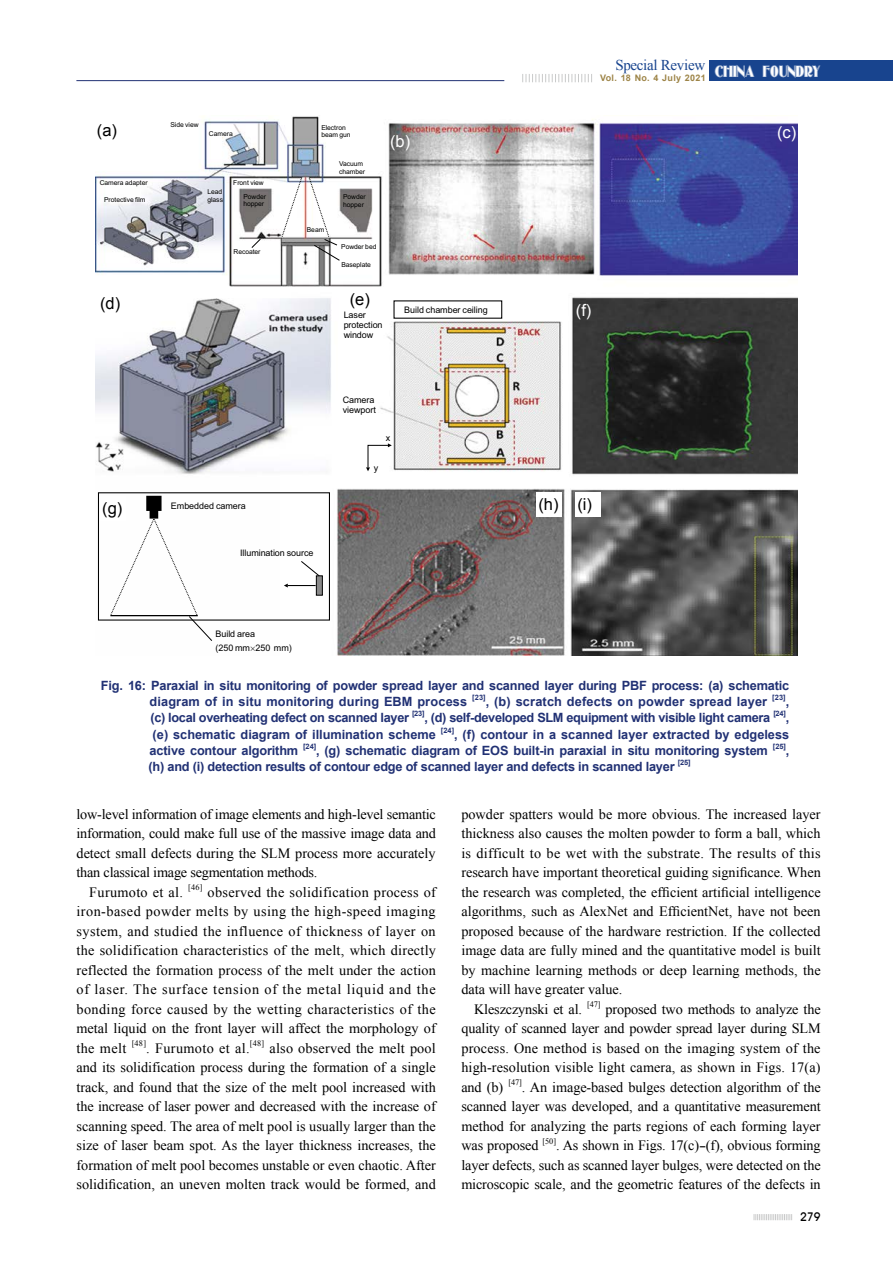
<style>
.page{position:relative;width:893px;height:1263px;background:#fff}
.page>*{position:absolute;margin:0;border:0;box-sizing:border-box;transform-origin:0 0}
.t1{font:16.5px "Arial";color:#000}
.t2{font:16.5px "Arial";color:#fff}
.t3{font:15.6px "Oldgate Lane Outline";color:#fff}
.t4{font:15px "Times New Roman";letter-spacing:-.02em;color:#18448e}
.t5{font:14.25px/19.5px "Times New Roman";color:#000;text-align:justify}
.t6{font:14.25px "Times New Roman";letter-spacing:.02em;color:#000}
.t7{font:14.25px "Times New Roman";letter-spacing:.025em;color:#000}
.t8{font:700 12.75px/16.4px "Arial";letter-spacing:-.015em;color:#213174}
.t9{font:700 12.75px "Arial";letter-spacing:.01em;color:#213174}
.t10{font:500 12px "Avant Garde IT Cby BT";color:#000}
.t11{font:9px/10.2px "Arial";letter-spacing:-.005em;color:#000}
.t12{font:700 9px "Arial";letter-spacing:.03em;color:#9d8447}
.t13{font:9px "FZSTK GBK1 0";color:#000}
.t14{font:8.25px "Times New Roman";letter-spacing:.01em;color:#000}
.t15{font:700 7.5px "Arial";letter-spacing:-.01em;color:#213174}
.t16{font:6.75px/7.4px "Arial";letter-spacing:-.005em;color:#000}
</style>
<div class="page">
<svg style="left:754px;top:1214px;width:38px;height:6px"></svg>
<div style="left:709px;top:60px;width:184px;height:21px;background:#18448e"></div>
<svg style="left:522px;top:74px;width:70px;height:8px"></svg>
<hr style="left:76px;top:80px;width:428px;height:1px;background:#213174">
<img style="left:95px;top:116px;width:702px;height:539px">
<div style="left:98px;top:492px;width:232px;height:129px;border:1px solid #000"></div>
<svg style="left:110px;top:496px;width:211px;height:146px"></svg>
<div style="left:316px;top:575px;width:7px;height:21px;background:#898989;border:1px solid #000"></div>
<svg style="left:366px;top:443px;width:26px;height:28px"></svg>
<svg style="left:251px;top:176px;width:90px;height:85px"></svg>
<div style="left:95px;top:118px;width:26px;height:25px;background:#fff"></div>
<div style="left:98px;top:292px;width:26px;height:24px;background:#fff"></div>
<div style="left:100px;top:496px;width:26px;height:25px;background:#fff"></div>
<div style="left:536px;top:492px;width:26px;height:25px;background:#fff"></div>
<div style="left:575px;top:492px;width:26px;height:25px;background:#fff"></div>
<p class="t1" style="left:97px;top:119px;width:22px">(a)</p>
<p class="t16" style="left:170px;top:122px;width:30px">Side view</p>
<p class="t16" style="left:209px;top:130px;width:25px">Camera</p>
<p class="t16" style="left:321px;top:124px;width:31px">Electron beam gun</p>
<p class="t16" style="left:339px;top:160px;width:27px;line-height:8.1px">Vacuum chamber</p>
<p class="t16" style="left:100px;top:180px;width:49px">Camera adapter</p>
<p class="t16" style="left:104px;top:196px;width:43px">Protective film</p>
<p class="t16" style="left:207px;top:188px;width:17px;line-height:7.9px">Lead glass</p>
<p class="t16" style="left:243px;top:177px;width:24px;line-height:14px;text-indent:-10px">Front view<br>Powder</p>
<p class="t16" style="left:243px;top:201px;width:22px">hopper</p>
<p class="t16" style="left:233px;top:248px;width:29px">Recoater</p>
<p class="t16" style="left:307px;top:226px;width:19px">Beam</p>
<p class="t16" style="left:343px;top:193px;width:24px;line-height:8.2px">Powder hopper</p>
<p class="t16" style="left:341px;top:244px;width:37px">Powder bed</p>
<p class="t16" style="left:341px;top:261px;width:31px">Baseplate</p>
<p class="t2" style="left:390px;top:131px;width:22px">(b)</p>
<p class="t1" style="left:100px;top:293px;width:22px">(d)</p>
<p class="t1" style="left:350px;top:289px;width:22px">(e)</p>
<p class="t11" style="left:344px;top:310px;width:40px">Laser protection window</p>
<p class="t11" style="left:404px;top:305px;width:85px">Build chamber ceiling</p>
<p class="t4" style="left:615px;top:55px;width:91px">Special Review</p>
<p class="t12" style="left:600px;top:72px;width:107px">Vol. 18 No. 4 July 2021</p>
<p class="t3" style="left:715px;top:62px;width:107px">CHINA FOUNDRY</p>
<p class="t2" style="left:777px;top:121px;width:21px">(c)</p>
<p class="t2" style="left:576px;top:299px;width:17px">(f)</p>
<p class="t11" style="left:343px;top:395px;width:35px">Camera viewport</p>
<p class="t11" style="left:386px;top:434px;width:6px">x</p>
<p class="t11" style="left:374px;top:464px;width:6px">y</p>
<p class="t1" style="left:102px;top:497px;width:22px">(g)</p>
<p class="t1" style="left:538px;top:493px;width:55px">(h) (i)</p>
<p class="t11" style="left:171px;top:502px;width:76px">Embedded camera</p>
<p class="t11" style="left:240px;top:548px;width:75px">Illumination source</p>
<p class="t11" style="left:216px;top:628px;width:78px;line-height:13.6px">Build area<br>(250 mm 250 mm)</p>
<p class="t13" style="left:250px;top:642px;width:7px">×</p>
<p class="t8" style="left:150px;top:677px;width:641px;text-indent:-49px">Fig. 16: Paraxial in situ monitoring of powder spread layer and scanned layer during PBF process: (a) schematic diagram of in situ monitoring during EBM process</p>
<p class="t15" style="left:472px;top:692px;width:15px">[23]</p>
<p class="t9" style="left:486px;top:693px;width:283px">, (b) scratch defects on powder spread layer</p>
<p class="t15" style="left:772px;top:692px;width:15px">[23]</p>
<p class="t8" style="left:786px;top:694px;width:5px">,</p>
<p class="t8" style="left:150px;top:710px;width:260px">(c) local overheating defect on scanned layer</p>
<p class="t15" style="left:412px;top:709px;width:14px">[23]</p>
<p class="t8" style="left:424px;top:710px;width:347px">, (d) self-developed SLM equipment with visible light camera</p>
<p class="t15" style="left:773px;top:709px;width:14px">[24]</p>
<p class="t8" style="left:786px;top:710px;width:5px">,</p>
<p class="t8" style="left:153px;top:726px;width:285px">(e) schematic diagram of illumination scheme</p>
<p class="t15" style="left:441px;top:725px;width:15px">[24]</p>
<p class="t8" style="left:454px;top:726px;width:337px">, (f) contour in a scanned layer extracted by edgeless</p>
<p class="t8" style="left:150px;top:743px;width:150px">active contour algorithm</p>
<p class="t15" style="left:303px;top:741px;width:15px">[24]</p>
<p class="t8" style="left:316px;top:743px;width:453px">, (g) schematic diagram of EOS built-in paraxial in situ monitoring system</p>
<p class="t15" style="left:773px;top:741px;width:15px">[25]</p>
<p class="t8" style="left:786px;top:743px;width:5px">,</p>
<p class="t8" style="left:149px;top:759px;width:528px">(h) and (i) detection results of contour edge of scanned layer and defects in scanned layer</p>
<p class="t15" style="left:678px;top:758px;width:14px">[25]</p>
<p class="t5" style="left:77px;top:804px;width:361px">low-level information of image elements and high-level semantic</p>
<p class="t5" style="left:77px;top:823px;width:361px">information, could make full use of the massive image data and</p>
<p class="t5" style="left:77px;top:843px;width:361px">detect small defects during the SLM process more accurately</p>
<p class="t5" style="left:77px;top:862px;width:242px">than classical image segmentation methods.</p>
<p class="t7" style="left:89px;top:882px;width:95px">Furumoto et al.</p>
<p class="t14" style="left:188px;top:882px;width:16px">[46]</p>
<p class="t5" style="left:77px;top:882px;width:361px;text-indent:131px">observed the solidification process of iron-based powder melts by using the high-speed imaging system, and studied the influence of thickness of layer on the solidification characteristics of the melt, which directly reflected the formation process of the melt under the action of laser. The surface tension of the metal liquid and the bonding force caused by the wetting characteristics of the metal liquid on the front layer will affect the morphology of the melt</p>
<p class="t14" style="left:132px;top:1038px;width:16px">[48]</p>
<p class="t7" style="left:146px;top:1038px;width:105px">. Furumoto et al.</p>
<p class="t14" style="left:250px;top:1038px;width:16px">[48]</p>
<p class="t5" style="left:77px;top:1038px;width:361px;text-indent:193px">also observed the melt pool and its solidification process during the formation of a single track, and found that the size of the melt pool increased with the increase of laser power and decreased with the increase of scanning speed. The area of melt pool is usually larger than the size of laser beam spot. As the layer thickness increases, the formation of melt pool becomes unstable or even chaotic. After solidification, an uneven molten track would be formed, and</p>
<p class="t5" style="left:461px;top:804px;width:361px">powder spatters would be more obvious. The increased layer</p>
<p class="t5" style="left:461px;top:823px;width:361px">thickness also causes the molten powder to form a ball, which</p>
<p class="t6" style="left:461px;top:843px;width:361px">is difficult to be wet with the substrate. The results of this</p>
<p class="t5" style="left:461px;top:862px;width:361px">research have important theoretical guiding significance. When</p>
<p class="t5" style="left:461px;top:882px;width:361px">the research was completed, the efficient artificial intelligence</p>
<p class="t5" style="left:461px;top:901px;width:361px">algorithms, such as AlexNet and EfficientNet, have not been</p>
<p class="t5" style="left:461px;top:921px;width:361px">proposed because of the hardware restriction. If the collected</p>
<p class="t5" style="left:461px;top:940px;width:361px">image data are fully mined and the quantitative model is built</p>
<p class="t5" style="left:461px;top:960px;width:361px">by machine learning methods or deep learning methods, the</p>
<p class="t5" style="left:461px;top:979px;width:163px">data will have greater value.</p>
<p class="t5" style="left:474px;top:999px;width:109px">Kleszczynski et al.</p>
<p class="t14" style="left:587px;top:999px;width:15px">[47]</p>
<p class="t5" style="left:461px;top:999px;width:361px;text-indent:144px">proposed two methods to analyze the quality of scanned layer and powder spread layer during SLM process. One method is based on the imaging system of the high-resolution visible light camera, as shown in Figs. 17(a) and (b)</p>
<p class="t14" style="left:508px;top:1077px;width:15px">[47]</p>
<p class="t5" style="left:461px;top:1077px;width:361px;text-indent:61px">. An image-based bulges detection algorithm of the scanned layer was developed, and a quantitative measurement method for analyzing the parts regions of each forming layer was proposed</p>
<p class="t14" style="left:542px;top:1135px;width:15px">[50]</p>
<p class="t5" style="left:461px;top:1135px;width:361px;text-indent:95px">. As shown in Figs. 17(c)-(f), obvious forming layer defects, such as scanned layer bulges, were detected on the microscopic scale, and the geometric features of the defects in</p>
<p class="t10" style="left:800px;top:1209px;width:22px">279</p>
</div>
